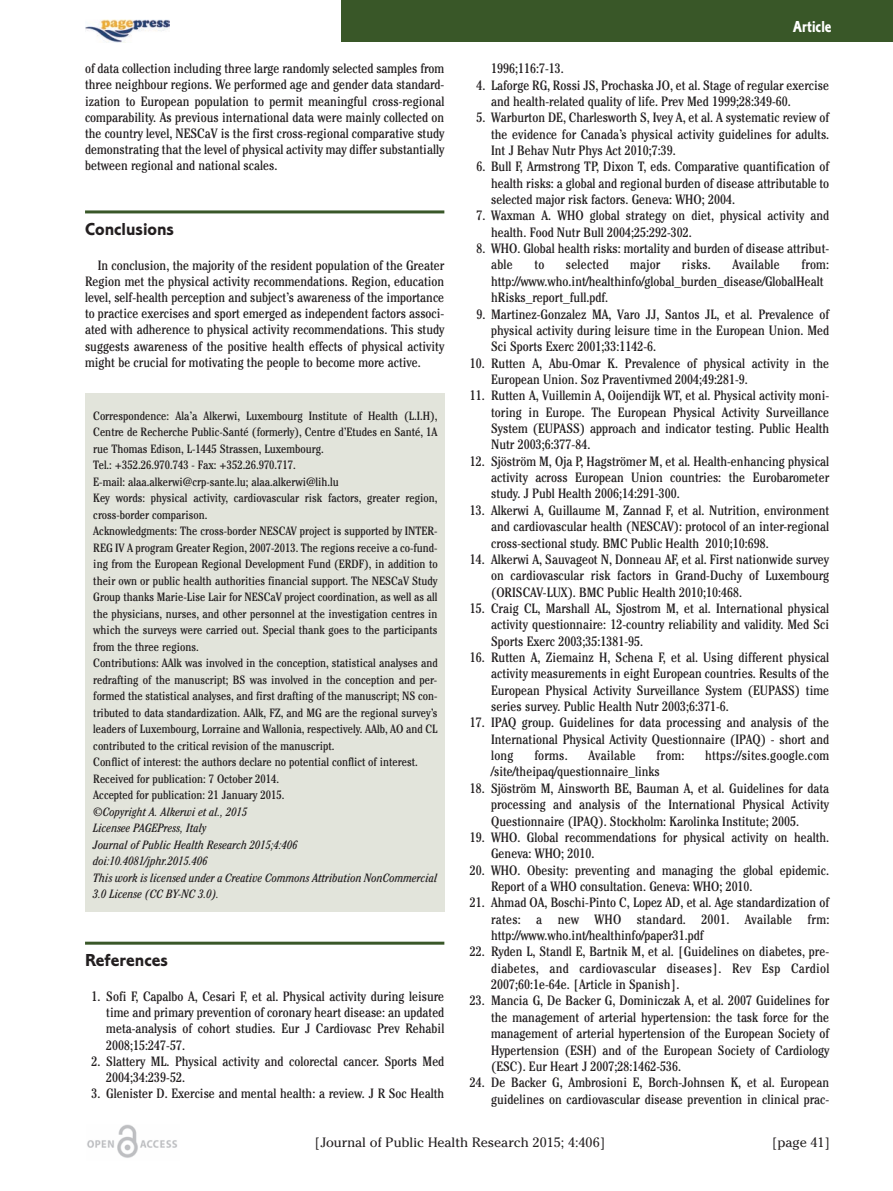
<style>
.page{position:relative;width:893px;height:1191px;background:#fff}
.page>*{position:absolute;margin:0;border:0;box-sizing:border-box;transform-origin:0 0}
.t1{font:18px "Corinthian Bold Plain";color:#231f20}
.t2{font:16.5px "Corinthian Bold Condensed Plain";color:#fff}
.t3{font:condensed 13.5px/16.4px "Cheltenham";color:#231f20;text-align:justify}
.t4{font:condensed 13.5px "Cheltenham";letter-spacing:.02em;color:#231f20}
.t5{font:13.5px "Cheltenham";color:#231f20}
.t6{font:condensed 12px/16.5px "Cheltenham";color:#231f20}
.t7{font:italic condensed 12px/16.5px "Cheltenham";color:#231f20}
</style>
<div class="page">
<div style="left:342px;top:0;width:551px;height:41px;background:#395728"></div>
<hr style="left:85px;top:210px;width:359px;height:3px;background:#395728">
<hr style="left:85px;top:941px;width:359px;height:3px;background:#395728">
<img style="left:85px;top:19px;width:85px;height:24px">
<img style="left:87px;top:1124px;width:90px;height:34px">
<div style="left:86px;top:393px;width:359px;height:519px;background:#e2e4db"></div>
<p class="t2" style="left:793px;top:21px;width:40px">Article</p>
<p class="t3" style="left:491px;top:62px;width:74px">1996;116:7-13.</p>
<p class="t3" style="left:491px;top:78px;width:339px;text-indent:-15px">4. Laforge RG, Rossi JS, Prochaska JO, et al. Stage of regular exercise and health-related quality of life. Prev Med 1999;28:349-60.</p>
<p class="t3" style="left:491px;top:111px;width:340px;text-indent:-15px">5. Warburton DE, Charlesworth S, Ivey A, et al. A systematic review of the evidence for Canada’s physical activity guidelines for adults.<br>Int J Behav Nutr Phys Act 2010;7:39.</p>
<p class="t3" style="left:491px;top:160px;width:340px;text-indent:-15px">6. Bull F, Armstrong TP, Dixon T, eds. Comparative quantification of health risks: a global and regional burden of disease attributable to selected major risk factors. Geneva: WHO; 2004.</p>
<p class="t3" style="left:491px;top:209px;width:340px;text-indent:-15px">7. Waxman A. WHO global strategy on diet, physical activity and health. Food Nutr Bull 2004;25:292-302.</p>
<p class="t3" style="left:491px;top:241px;width:339px;text-indent:-15px">8. WHO. Global health risks: mortality and burden of disease attribut&shy;able</p>
<p class="t3" style="left:85px;top:62px;width:361px">of data collection including three large randomly selected samples from three neighbour regions. We performed age and gender data standard&shy;ization to European population to permit meaningful cross-regional comparability. As previous international data were mainly collected on the country level, NESCaV is the first cross-regional comparative study demonstrating that the level of physical activity may differ substantially between regional and national scales.</p>
<h1 class="t1" style="left:85px;top:223px;width:90px">Conclusions</h1>
<p class="t3" style="left:85px;top:258px;width:361px;text-indent:13px">In conclusion, the majority of the resident population of the Greater Region met the physical activity recommendations. Region, education level, self-health perception and subject’s awareness of the importance to practice exercises and sport emerged as independent factors associ&shy;ated with adherence to physical activity recommendations. This study suggests awareness of the positive health effects of physical activity might be crucial for motivating the people to become more active.</p>
<p class="t3" style="left:491px;top:258px;width:340px;text-align:left;text-indent:310px">from: http://www.who.int/healthinfo/global_burden_disease/GlobalHealt hRisks_report_full.pdf.</p>
<p class="t3" style="left:491px;top:307px;width:340px;text-indent:-15px">9. Martinez-Gonzalez MA, Varo JJ, Santos JL, et al. Prevalence of physical activity during leisure time in the European Union. Med Sci Sports Exerc 2001;33:1142-6.</p>
<p class="t3" style="left:491px;top:356px;width:340px;text-indent:-21px">10. Rutten A, Abu-Omar K. Prevalence of physical activity in the<br>European Union. Soz Praventivmed 2004;49:281-9.</p>
<p class="t3" style="left:491px;top:389px;width:340px;text-indent:-21px">11. Rutten A, Vuillemin A, Ooijendijk WT, et al. Physical activity moni&shy;toring in Europe. The European Physical Activity Surveillance System (EUPASS) approach and indicator testing. Public Health Nutr 2003;6:377-84.</p>
<p class="t3" style="left:491px;top:454px;width:340px;text-indent:-21px">12. Sjöström M, Oja P, Hagströmer M, et al. Health-enhancing physical activity across European Union countries: the Eurobarometer study. J Publ Health 2006;14:291-300.</p>
<p class="t3" style="left:491px;top:503px;width:340px;text-indent:-21px">13. Alkerwi A, Guillaume M, Zannad F, et al. Nutrition, environment and cardiovascular health (NESCAV): protocol of an inter-regional cross-sectional study. BMC Public Health 2010;10:698.</p>
<p class="t3" style="left:491px;top:552px;width:340px;text-indent:-21px">14. Alkerwi A, Sauvageot N, Donneau AF, et al. First nationwide survey on cardiovascular risk factors in Grand-Duchy of Luxembourg (ORISCAV-LUX). BMC Public Health 2010;10:468.</p>
<p class="t3" style="left:491px;top:601px;width:340px;text-indent:-21px">15. Craig CL, Marshall AL, Sjostrom M, et al. International physical activity questionnaire: 12-country reliability and validity. Med Sci Sports Exerc 2003;35:1381-95.</p>
<p class="t3" style="left:491px;top:650px;width:340px;text-indent:-21px">16. Rutten A, Ziemainz H, Schena F, et al. Using different physical activity measurements in eight European countries. Results of the European Physical Activity Surveillance System (EUPASS) time series survey. Public Health Nutr 2003;6:371-6.</p>
<p class="t3" style="left:491px;top:716px;width:340px;text-indent:-21px">17. IPAQ group. Guidelines for data processing and analysis of the International Physical Activity Questionnaire (IPAQ) - short and long</p>
<p class="t3" style="left:534px;top:258px;width:11px">to</p>
<p class="t4" style="left:566px;top:260px;width:44px">selected</p>
<p class="t3" style="left:630px;top:258px;width:32px">major</p>
<p class="t3" style="left:682px;top:258px;width:30px">risks.</p>
<p class="t4" style="left:732px;top:260px;width:49px">Available</p>
<p class="t6" style="left:93px;top:408px;width:346px">Correspondence: Ala’a Alkerwi, Luxembourg Institute of Health (L.I.H), Centre de Recherche Public-Santé (formerly), Centre d’Etudes en Santé, 1A rue Thomas Edison, L-1445 Strassen, Luxembourg.<br>Tel.: +352.26.970.743 - Fax: +352.26.970.717.<br>E-mail: alaa.alkerwi@crp-sante.lu; alaa.alkerwi@lih.lu<br>Key words: physical activity, cardiovascular risk factors, greater region, cross-border comparison.<br>Acknowledgments: The cross-border NESCAV project is supported by INTER-REG IV A program Greater Region, 2007-2013. The regions receive a co-fund&shy;ing from the European Regional Development Fund (ERDF), in addition to their own or public health authorities financial support. The NESCaV Study Group thanks Marie-Lise Lair for NESCaV project coordination, as well as all the physicians, nurses, and other personnel at the investigation centres in which the surveys were carried out. Special thank goes to the participants from the three regions.<br>Contributions: AAlk was involved in the conception, statistical analyses and redrafting of the manuscript; BS was involved in the conception and per&shy;formed the statistical analyses, and first drafting of the manuscript; NS con&shy;tributed to data standardization. AAlk, FZ, and MG are the regional survey’s leaders of Luxembourg, Lorraine and Wallonia, respectively. AAlb, AO and CL contributed to the critical revision of the manuscript.<br>Conflict of interest: the authors declare no potential conflict of interest.<br>Received for publication: 7 October 2014.<br>Accepted for publication: 21 January 2015.</p>
<p class="t7" style="left:93px;top:804px;width:346px">©Copyright A. Alkerwi et al., 2015<br>Licensee PAGEPress, Italy<br>Journal of Public Health Research 2015;4:406<br>doi:10.4081/jphr.2015.406<br>This work is licensed under a Creative Commons Attribution NonCommercial 3.0 License (CC BY-NC 3.0).</p>
<p class="t3" style="left:534px;top:748px;width:35px">forms.</p>
<p class="t4" style="left:588px;top:750px;width:49px">Available</p>
<p class="t3" style="left:657px;top:748px;width:29px">from:</p>
<p class="t4" style="left:705px;top:750px;width:126px">https://sites.google.com</p>
<p class="t3" style="left:491px;top:765px;width:170px">/site/theipaq/questionnaire_links</p>
<p class="t3" style="left:491px;top:781px;width:340px;text-indent:-21px">18. Sjöström M, Ainsworth BE, Bauman A, et al. Guidelines for data processing and analysis of the International Physical Activity Questionnaire (IPAQ). Stockholm: Karolinka Institute; 2005.</p>
<p class="t3" style="left:491px;top:830px;width:340px;text-indent:-21px">19. WHO. Global recommendations for physical activity on health.<br>Geneva: WHO; 2010.</p>
<p class="t3" style="left:491px;top:863px;width:340px;text-indent:-21px">20. WHO. Obesity: preventing and managing the global epidemic.<br>Report of a WHO consultation. Geneva: WHO; 2010.</p>
<p class="t3" style="left:491px;top:895px;width:340px;text-indent:-21px">21. Ahmad OA, Boschi-Pinto C, Lopez AD, et al. Age standardization of rates: a new WHO standard. 2001. Available frm: http://www.who.int/healthinfo/paper31.pdf</p>
<p class="t3" style="left:491px;top:944px;width:340px;text-indent:-21px">22. Ryden L, Standl E, Bartnik M, et al. [Guidelines on diabetes, pre&shy;diabetes, and cardiovascular diseases]. Rev Esp Cardiol 2007;60:1e-64e. [Article in Spanish].</p>
<p class="t3" style="left:491px;top:994px;width:340px;text-indent:-21px">23. Mancia G, De Backer G, Dominiczak A, et al. 2007 Guidelines for the management of arterial hypertension: the task force for the management of arterial hypertension of the European Society of Hypertension (ESH) and of the European Society of Cardiology (ESC). Eur Heart J 2007;28:1462-536.</p>
<p class="t3" style="left:470px;top:1075px;width:361px;text-align:right">24. De Backer G, Ambrosioni E, Borch-Johnsen K, et al. European guidelines on cardiovascular disease prevention in clinical prac-</p>
<p class="t5" style="left:315px;top:1134px;width:292px">[Journal of Public Health Research 2015; 4:406]</p>
<p class="t5" style="left:772px;top:1134px;width:59px">[page 41]</p>
<h1 class="t1" style="left:85px;top:954px;width:84px">References</h1>
<p class="t3" style="left:106px;top:989px;width:339px;text-indent:-15px">1. Sofi F, Capalbo A, Cesari F, et al. Physical activity during leisure time and primary prevention of coronary heart disease: an updated meta-analysis of cohort studies. Eur J Cardiovasc Prev Rehabil 2008;15:247-57.</p>
<p class="t3" style="left:106px;top:1054px;width:339px;text-indent:-15px">2. Slattery ML. Physical activity and colorectal cancer. Sports Med<br>2004;34:239-52.</p>
<p class="t3" style="left:92px;top:1086px;width:354px">3. Glenister D. Exercise and mental health: a review. J R Soc Health</p>
</div>
